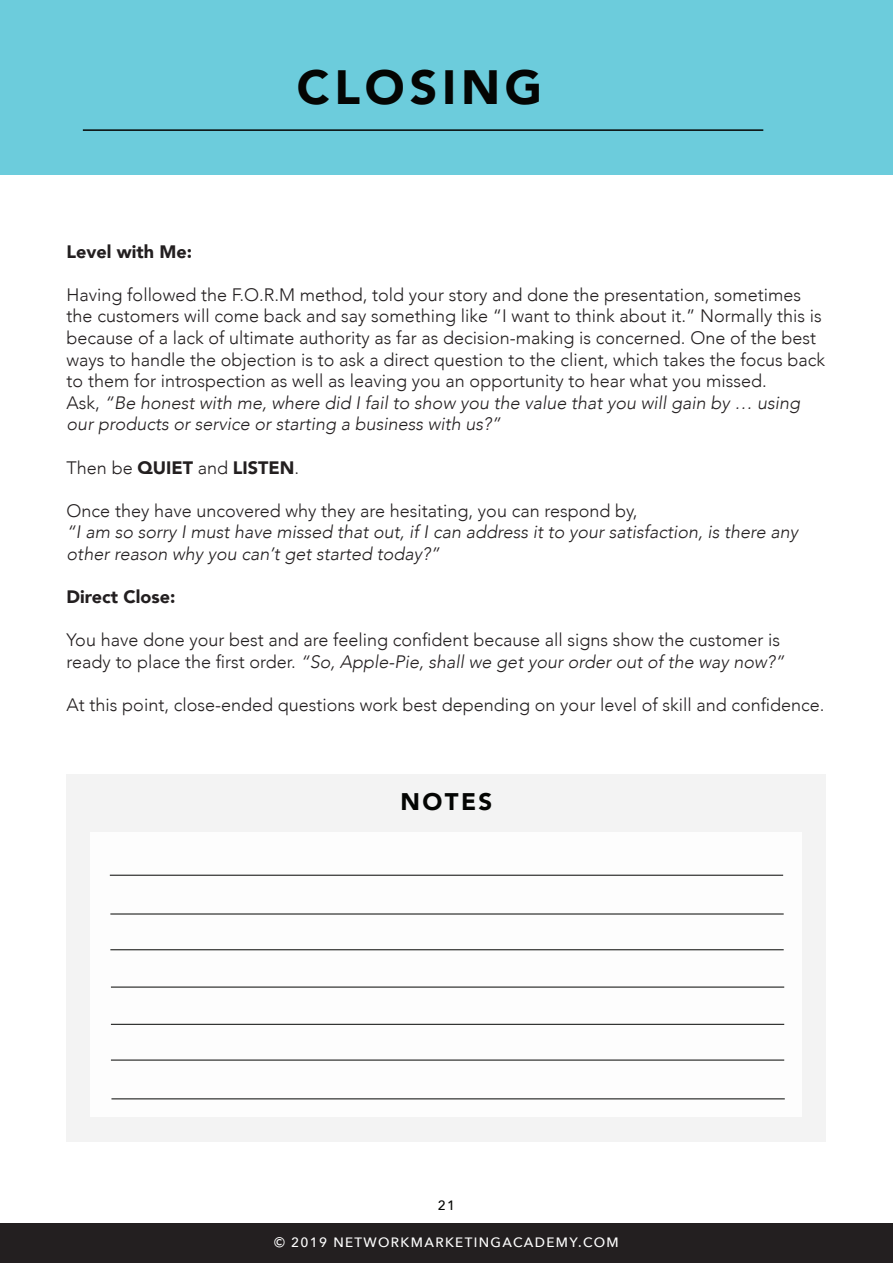
<style>
.page{position:relative;width:893px;height:1263px;background:#fff}
.page>*{position:absolute;margin:0;border:0;box-sizing:border-box;transform-origin:0 0}
.t1{font:900 48px "Avenir";letter-spacing:.1em;color:#040503}
.t2{font:900 24px "Avenir";letter-spacing:.1em;color:#040503}
.t3{font:300 18px/21.6px "Avenir";color:#231f20}
.t4{font:italic 300 18px/21.6px "Avenir";color:#231f20}
.t5{font:900 18px "Avenir";color:#231f20}
.t6{font:500 13.5px "Avenir Next";letter-spacing:.1em;color:#fff}
.t7{font:500 13.5px "Avenir Next";color:#040503}
.s1{font-style:normal}
.s2{font-weight:300}
.s3{font-style:italic}
</style>
<div class="page">
<div style="left:0;top:1223px;width:893px;height:40px;background:#231f20"></div>
<div style="left:0;top:0;width:893px;height:174px;background:#6cccdc"></div>
<hr style="left:83px;top:129px;width:680px;height:2px;background:#040503">
<div style="left:67px;top:774px;width:759px;height:368px;background:#f3f3f3"></div>
<div style="left:91px;top:832px;width:711px;height:285px;background:#fff"></div>
<hr style="left:110px;top:875px;width:673px;height:1px;background:#040503">
<hr style="left:110px;top:914px;width:674px;height:1px;background:#040503">
<hr style="left:110px;top:949px;width:674px;height:1px;background:#040503">
<hr style="left:111px;top:987px;width:673px;height:1px;background:#040503">
<hr style="left:111px;top:1024px;width:673px;height:1px;background:#040503">
<hr style="left:111px;top:1060px;width:673px;height:1px;background:#040503">
<hr style="left:111px;top:1098px;width:674px;height:1px;background:#040503">
<p class="t1" style="left:297px;top:46px;width:247px">CLOSING</p>
<p class="t5" style="left:67px;top:236px;width:127px">Level with Me:</p>
<p class="t3" style="left:67px;top:284px;width:760px">Having followed the F.O.R.M method, told your story and done the presentation, sometimes the customers will come back and say something like “I want to think about it.” Normally this is because of a lack of ultimate authority as far as decision-making is concerned. One of the best ways to handle the objection is to ask a direct question to the client, which takes the focus back to them for introspection as well as leaving you an opportunity to hear what you missed.</p>
<p class="t4" style="left:67px;top:392px;width:735px"><span class="s1">Ask,</span> “Be honest with me, where did I fail to show you the value that you will gain by … using our products or service or starting a business with us?”</p>
<p class="t5" style="left:67px;top:452px;width:234px"><span class="s2">Then be</span> QUIET <span class="s2">and</span> LISTEN<span class="s2">.</span></p>
<p class="t3" style="left:67px;top:500px;width:572px">Once they have uncovered why they are hesitating, you can respond by,</p>
<p class="t4" style="left:67px;top:521px;width:733px">“I am so sorry I must have missed that out, if I can address it to your satisfaction, is there any other reason why you can’t get started today?”</p>
<p class="t5" style="left:67px;top:581px;width:110px">Direct Close:</p>
<p class="t3" style="left:67px;top:629px;width:719px">You have done your best and are feeling confident because all signs show the customer is ready to place the first order. <span class="s3">“So, Apple-Pie, shall we get your order out of the way now?”</span></p>
<p class="t3" style="left:67px;top:694px;width:759px">At this point, close-ended questions work best depending on your level of skill and confidence.</p>
<h2 class="t2" style="left:401px;top:781px;width:93px">NOTES</h2>
<p class="t7" style="left:438px;top:1194px;width:19px">21</p>
<p class="t6" style="left:274px;top:1231px;width:346px">© 2019 NETWORKMARKETINGACADEMY.COM</p>
</div>
